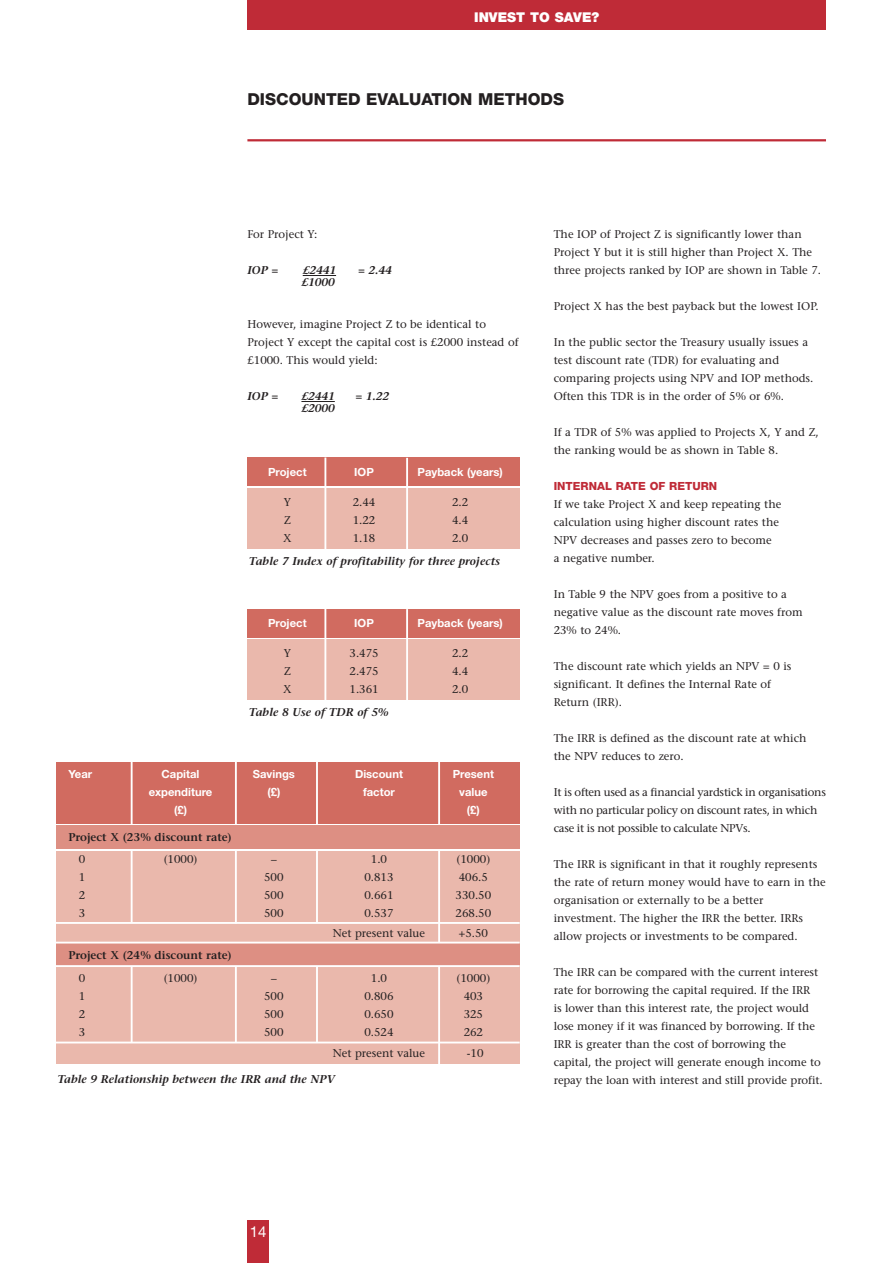
<style>
.page{position:relative;width:893px;height:1263px;background:#fff}
.page>*{position:absolute;margin:0;border:0;box-sizing:border-box;transform-origin:0 0}
.t1{font:800 16.5px "Helvetica Neue";color:#231f20}
.t2{font:15px "Helvetica Neue";color:#fff}
.t3{font:900 13.5px "Helvetica Neue";color:#fff}
.t4{font:11.25px/18px "Stone Serif";color:#231f20}
.t5{font:italic 600 11.25px "Stone Serif";color:#231f20}
.t6{font:11.25px/18px "Stone Serif";letter-spacing:-.02em;color:#231f20}
.t7{font:700 11.25px "Helvetica Neue";color:#fff}
.t8{font:600 11.25px "Stone Serif";color:#231f20}
.t9{font:800 11.25px "Helvetica Neue";color:#bf2b37}
</style>
<div class="page">
<div style="left:247px;top:1220px;width:22px;height:43px;background:#bf2b37"></div>
<div style="left:247px;top:0;width:579px;height:30px;background:#bf2b37"></div>
<hr style="left:303px;top:275px;width:33px;height:1px;background:#231f20">
<hr style="left:301px;top:401px;width:34px;height:1px;background:#231f20">
<hr style="left:247px;top:139px;width:579px;height:2px;background:#bf2b37">
<div style="left:247px;top:457px;width:272px;height:29px;background:#d16b60"></div>
<div style="left:247px;top:488px;width:272px;height:61px;background:#eab8ac"></div>
<hr style="left:324px;top:458px;width:2px;height:95px;background:#fff">
<hr style="left:406px;top:458px;width:2px;height:95px;background:#fff">
<div style="left:247px;top:609px;width:272px;height:28px;background:#d16b60"></div>
<div style="left:247px;top:639px;width:272px;height:61px;background:#eab8ac"></div>
<hr style="left:324px;top:609px;width:2px;height:95px;background:#fff">
<hr style="left:406px;top:609px;width:2px;height:95px;background:#fff">
<div style="left:56px;top:762px;width:463px;height:62px;background:#d16b60"></div>
<div style="left:56px;top:851px;width:463px;height:213px;background:#eab8ac"></div>
<hr style="left:131px;top:964px;width:2px;height:78px;background:#fff">
<hr style="left:131px;top:850px;width:2px;height:73px;background:#fff">
<hr style="left:235px;top:965px;width:2px;height:77px;background:#fff">
<hr style="left:316px;top:965px;width:2px;height:78px;background:#fff">
<hr style="left:438px;top:965px;width:2px;height:101px;background:#fff">
<hr style="left:131px;top:761px;width:2px;height:64px;background:#fff">
<hr style="left:235px;top:761px;width:2px;height:163px;background:#fff">
<hr style="left:316px;top:761px;width:2px;height:162px;background:#fff">
<hr style="left:438px;top:761px;width:2px;height:188px;background:#fff">
<div style="left:56px;top:826px;width:463px;height:23px;background:#dd8f83"></div>
<div style="left:56px;top:943px;width:463px;height:24px;background:#dd8f83"></div>
<hr style="left:52px;top:922px;width:467px;height:2px;background:#fff">
<hr style="left:52px;top:942px;width:467px;height:2px;background:#fff">
<hr style="left:52px;top:965px;width:467px;height:2px;background:#fff">
<hr style="left:52px;top:1042px;width:467px;height:1px;background:#fff">
<p class="t3" style="left:474px;top:12px;width:127px">INVEST TO SAVE?</p>
<h1 class="t1" style="left:247px;top:94px;width:318px">DISCOUNTED EVALUATION METHODS</h1>
<p class="t4" style="left:247px;top:226px;width:71px">For Project Y:</p>
<p class="t5" style="left:247px;top:266px;width:32px">IOP =</p>
<p class="t5" style="left:303px;top:266px;width:35px">£2441</p>
<p class="t5" style="left:358px;top:266px;width:35px">= 2.44</p>
<p class="t5" style="left:301px;top:278px;width:35px">£1000</p>
<p class="t4" style="left:247px;top:316px;width:273px">However, imagine Project Z to be identical to<br>Project Y except the capital cost is £2000 instead of £1000. This would yield:</p>
<p class="t5" style="left:247px;top:392px;width:32px">IOP =</p>
<p class="t5" style="left:301px;top:392px;width:35px">£2441</p>
<p class="t5" style="left:355px;top:392px;width:35px">= 1.22</p>
<p class="t5" style="left:301px;top:404px;width:35px">£2000</p>
<p class="t7" style="left:268px;top:468px;width:40px">Project</p>
<p class="t7" style="left:354px;top:468px;width:21px">IOP</p>
<p class="t7" style="left:417px;top:468px;width:87px">Payback (years)</p>
<p class="t4" style="left:284px;top:494px;width:9px">Y</p>
<p class="t4" style="left:353px;top:494px;width:24px">2.44</p>
<p class="t4" style="left:452px;top:494px;width:18px">2.2</p>
<p class="t4" style="left:284px;top:512px;width:8px">Z</p>
<p class="t4" style="left:353px;top:512px;width:24px">1.22</p>
<p class="t4" style="left:452px;top:512px;width:18px">4.4</p>
<p class="t4" style="left:283px;top:530px;width:10px">X</p>
<p class="t4" style="left:353px;top:530px;width:24px">1.18</p>
<p class="t4" style="left:452px;top:530px;width:18px">2.0</p>
<p class="t5" style="left:249px;top:556px;width:253px">Table 7 Index of profitability for three projects</p>
<p class="t7" style="left:268px;top:619px;width:40px">Project</p>
<p class="t7" style="left:354px;top:619px;width:21px">IOP</p>
<p class="t7" style="left:417px;top:619px;width:87px">Payback (years)</p>
<p class="t4" style="left:284px;top:645px;width:9px">Y</p>
<p class="t4" style="left:349px;top:645px;width:31px">3.475</p>
<p class="t4" style="left:452px;top:645px;width:18px">2.2</p>
<p class="t4" style="left:284px;top:663px;width:8px">Z</p>
<p class="t4" style="left:349px;top:663px;width:31px">2.475</p>
<p class="t4" style="left:452px;top:663px;width:18px">4.4</p>
<p class="t4" style="left:283px;top:681px;width:10px">X</p>
<p class="t4" style="left:349px;top:681px;width:31px">1.361</p>
<p class="t4" style="left:452px;top:681px;width:18px">2.0</p>
<p class="t5" style="left:249px;top:708px;width:141px">Table 8 Use of TDR of 5%</p>
<p class="t7" style="left:68px;top:770px;width:25px">Year</p>
<p class="t7" style="left:162px;top:770px;width:39px">Capital</p>
<p class="t7" style="left:253px;top:770px;width:44px">Savings</p>
<p class="t7" style="left:355px;top:770px;width:49px">Discount</p>
<p class="t7" style="left:453px;top:770px;width:43px">Present</p>
<p class="t7" style="left:149px;top:788px;width:65px">expenditure</p>
<p class="t7" style="left:267px;top:788px;width:14px">(£)</p>
<p class="t7" style="left:363px;top:788px;width:33px">factor</p>
<p class="t7" style="left:459px;top:788px;width:30px">value</p>
<p class="t7" style="left:174px;top:806px;width:14px">(£)</p>
<p class="t7" style="left:467px;top:806px;width:14px">(£)</p>
<p class="t8" style="left:68px;top:833px;width:165px">Project X (23% discount rate)</p>
<p class="t4" style="left:79px;top:852px;width:8px">0</p>
<p class="t4" style="left:164px;top:852px;width:35px">(1000)</p>
<p class="t4" style="left:271px;top:852px;width:7px">–</p>
<p class="t4" style="left:371px;top:852px;width:18px">1.0</p>
<p class="t4" style="left:456px;top:852px;width:35px">(1000)</p>
<p class="t4" style="left:79px;top:870px;width:8px">1</p>
<p class="t4" style="left:264px;top:870px;width:21px">500</p>
<p class="t4" style="left:364px;top:870px;width:31px">0.813</p>
<p class="t4" style="left:459px;top:870px;width:31px">406.5</p>
<p class="t4" style="left:79px;top:888px;width:8px">2</p>
<p class="t4" style="left:264px;top:888px;width:21px">500</p>
<p class="t4" style="left:364px;top:888px;width:31px">0.661</p>
<p class="t4" style="left:455px;top:888px;width:37px">330.50</p>
<p class="t4" style="left:79px;top:906px;width:8px">3</p>
<p class="t4" style="left:264px;top:906px;width:21px">500</p>
<p class="t4" style="left:364px;top:906px;width:31px">0.537</p>
<p class="t4" style="left:455px;top:906px;width:37px">268.50</p>
<p class="t4" style="left:333px;top:925px;width:94px">Net present value</p>
<p class="t4" style="left:459px;top:925px;width:31px">+5.50</p>
<p class="t8" style="left:68px;top:951px;width:165px">Project X (24% discount rate)</p>
<p class="t4" style="left:79px;top:970px;width:8px">0</p>
<p class="t4" style="left:164px;top:970px;width:35px">(1000)</p>
<p class="t4" style="left:271px;top:970px;width:7px">–</p>
<p class="t4" style="left:371px;top:970px;width:18px">1.0</p>
<p class="t4" style="left:456px;top:970px;width:35px">(1000)</p>
<p class="t4" style="left:79px;top:988px;width:8px">1</p>
<p class="t4" style="left:264px;top:988px;width:21px">500</p>
<p class="t4" style="left:364px;top:988px;width:31px">0.806</p>
<p class="t4" style="left:463px;top:988px;width:21px">403</p>
<p class="t4" style="left:79px;top:1006px;width:8px">2</p>
<p class="t4" style="left:264px;top:1006px;width:21px">500</p>
<p class="t4" style="left:364px;top:1006px;width:31px">0.650</p>
<p class="t4" style="left:463px;top:1006px;width:21px">325</p>
<p class="t4" style="left:79px;top:1024px;width:8px">3</p>
<p class="t4" style="left:264px;top:1024px;width:21px">500</p>
<p class="t4" style="left:364px;top:1024px;width:31px">0.524</p>
<p class="t4" style="left:463px;top:1024px;width:21px">262</p>
<p class="t4" style="left:333px;top:1045px;width:94px">Net present value</p>
<p class="t4" style="left:467px;top:1045px;width:18px">-10</p>
<p class="t5" style="left:57px;top:1075px;width:279px">Table 9 Relationship between the IRR and the NPV</p>
<p class="t4" style="left:553px;top:226px;width:269px">The IOP of Project Z is significantly lower than<br>Project Y but it is still higher than Project X. The three projects ranked by IOP are shown in Table 7.</p>
<p class="t4" style="left:553px;top:298px;width:266px">Project X has the best payback but the lowest IOP.</p>
<p class="t4" style="left:553px;top:334px;width:261px">In the public sector the Treasury usually issues a test discount rate (TDR) for evaluating and comparing projects using NPV and IOP methods.<br>Often this TDR is in the order of 5% or 6%.</p>
<p class="t4" style="left:553px;top:424px;width:266px">If a TDR of 5% was applied to Projects X, Y and Z, the ranking would be as shown in Table 8.</p>
<p class="t9" style="left:553px;top:482px;width:165px">INTERNAL RATE OF RETURN</p>
<p class="t4" style="left:553px;top:496px;width:229px">If we take Project X and keep repeating the calculation using higher discount rates the NPV decreases and passes zero to become<br>a negative number.</p>
<p class="t4" style="left:553px;top:586px;width:250px">In Table 9 the NPV goes from a positive to a negative value as the discount rate moves from<br>23% to 24%.</p>
<p class="t4" style="left:553px;top:658px;width:239px">The discount rate which yields an NPV = 0 is significant. It defines the Internal Rate of<br>Return (IRR).</p>
<p class="t4" style="left:553px;top:730px;width:254px">The IRR is defined as the discount rate at which the NPV reduces to zero.</p>
<p class="t6" style="left:553px;top:784px;width:274px">It is often used as a financial yardstick in organisations with no particular policy on discount rates, in which case it is not possible to calculate NPVs.</p>
<p class="t4" style="left:553px;top:856px;width:273px">The IRR is significant in that it roughly represents the rate of return money would have to earn in the organisation or externally to be a better investment. The higher the IRR the better. IRRs allow projects or investments to be compared.</p>
<p class="t4" style="left:553px;top:964px;width:270px">The IRR can be compared with the current interest rate for borrowing the capital required. If the IRR<br>is lower than this interest rate, the project would lose money if it was financed by borrowing. If the IRR is greater than the cost of borrowing the capital, the project will generate enough income to repay the loan with interest and still provide profit.</p>
<h2 class="t2" style="left:250px;top:1226px;width:18px">14</h2>
</div>
